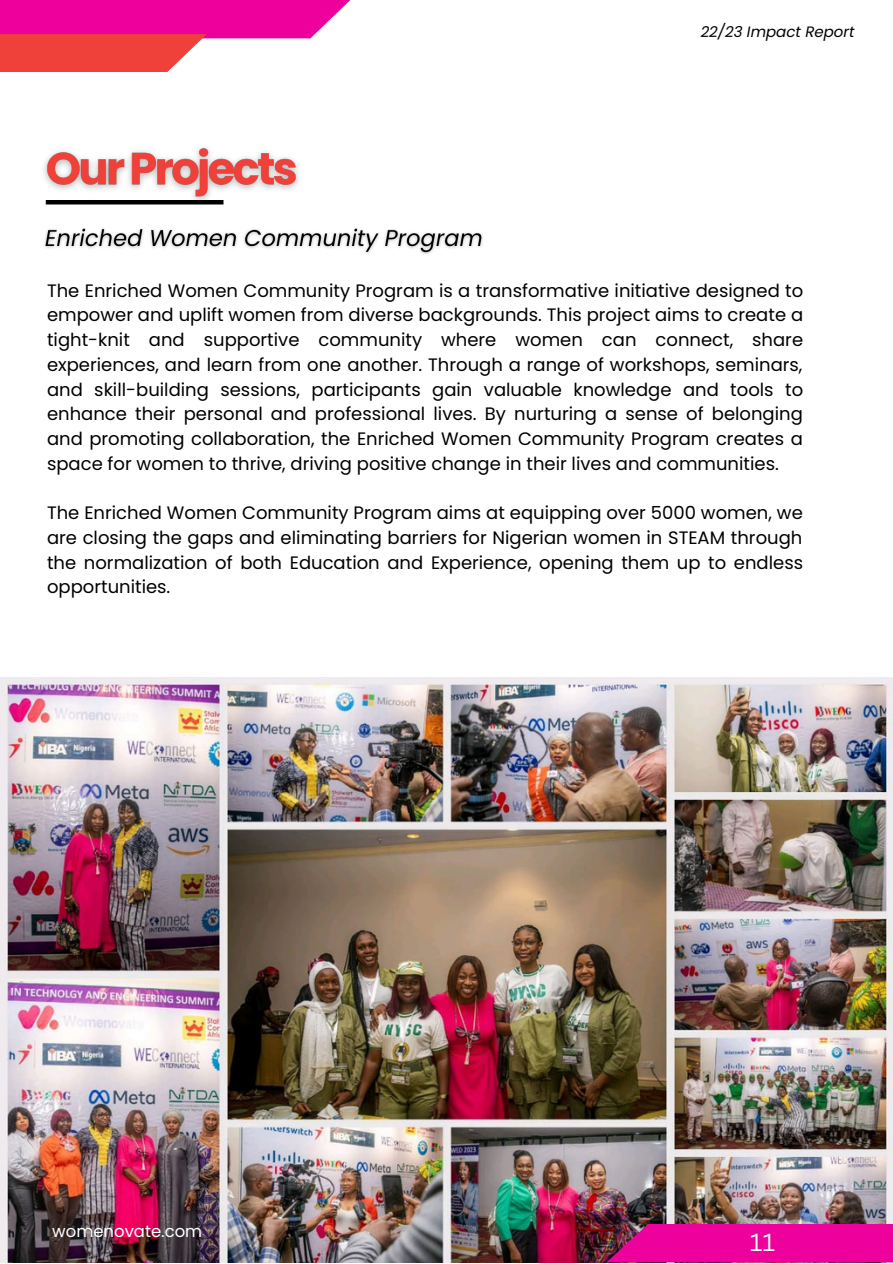
<style>
.page{position:relative;width:893px;height:1264px;background:#fff}
.page>*{position:absolute;margin:0;border:0;box-sizing:border-box;transform-origin:0 0}
.t1{font:24px "Canva Sans";color:#fff}
.t2{font:18px/24.8px "Poppins";color:#000;text-align:justify}
.t3{font:16.5px "Poppins";color:#fff}
.t4{font:italic 15px "Poppins";color:#000}
</style>
<div class="page">
<div style="left:0;top:0;width:372px;height:38px;background:#ed009c"></div>
<div style="left:0;top:34px;width:207px;height:38px;background:#ef4139"></div>
<img style="left:0;top:677px;width:892px;height:585px">
<svg style="left:606px;top:1223px;width:286px;height:39px;background:#df0693"></svg>
<img style="left:44px;top:228px;width:439px;height:27px">
<img style="left:44px;top:147px;width:255px;height:58px">
<p class="t4" style="left:700px;top:21px;width:155px">22/23 Impact Report</p>
<p class="t2" style="left:47px;top:278px;width:757px">The Enriched Women Community Program is a transformative initiative designed to empower and uplift women from diverse backgrounds. This project aims to create a tight-knit and supportive community where women can connect, share experiences, and learn from one another. Through a range of workshops, seminars, and skill-building sessions, participants gain valuable knowledge and tools to enhance their personal and professional lives. By nurturing a sense of belonging and promoting collaboration, the Enriched Women Community Program creates a space for women to thrive, driving positive change in their lives and communities.</p>
<p class="t2" style="left:47px;top:500px;width:757px">The Enriched Women Community Program aims at equipping over 5000 women, we are closing the gaps and eliminating barriers for Nigerian women in STEAM through the normalization of both Education and Experience, opening them up to endless opportunities.</p>
<p class="t3" style="left:52px;top:1219px;width:151px">womenovate.com</p>
<p class="t1" style="left:749px;top:1225px;width:27px">11</p>
</div>
